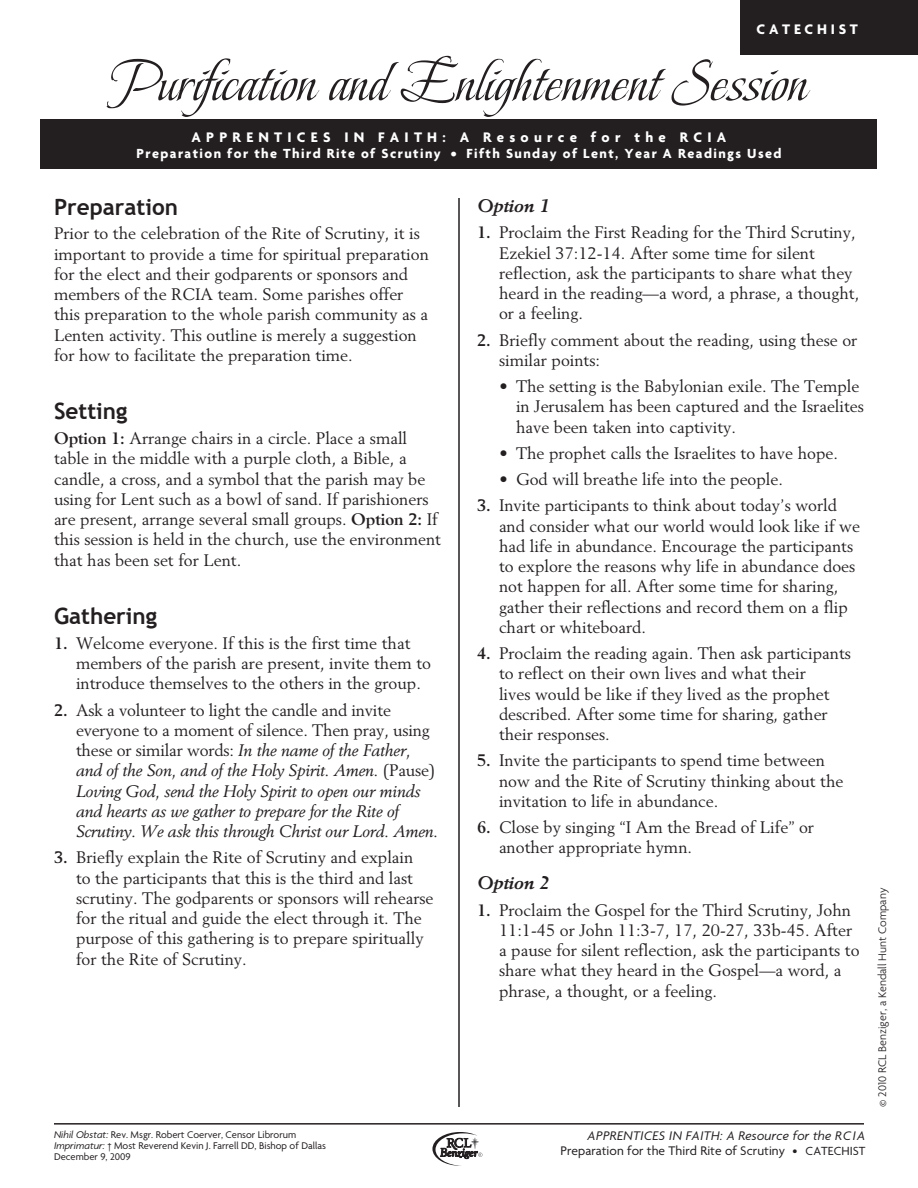
<style>
.page{position:relative;width:918px;height:1188px;background:#fff}
.page>*{position:absolute;margin:0;border:0;box-sizing:border-box;transform-origin:0 0}
.t1{font:60px "Beau Rivage";letter-spacing:.01em;color:#231f20}
.HeadA{font:700 22.5px "Trebuchet MS";color:#231f20}
.HeadB{font:italic 700 18px "Berling LT Std";color:#231f20}
.RCIA-Text{font:16.5px/20.2px "Berling LT Std";color:#231f20}
.RCIA-Text-2{font:italic 16.5px/20.2px "Berling LT Std";letter-spacing:-.01em;color:#231f20}
.t2{font:700 15px "Agenda";letter-spacing:.35em;color:#fff}
.t3{font:700 15px "Agenda";letter-spacing:.25em;color:#fff}
.t4{font:700 14.25px "Agenda";letter-spacing:.1em;color:#fff}
.t5{font:italic 13.5px/15px "Agenda";letter-spacing:.025em;color:#231f20;text-align:right}
.t6{font:300 12px "Agenda";color:#231f20}
.Bottom_rule{font:10.5px/11.2px "Agenda";color:#231f20}
.s1{font-weight:700}
.s2{font-weight:700;font-style:normal}
.s3{font-style:normal}
.s4{font-style:italic}
.s5{font-style:normal;font-size:12.75px}
</style>
<div class="page">
<hr style="left:54px;top:1123px;width:810px;height:2px;background:#231f20">
<svg style="left:432px;top:1132px;width:50px;height:34px"></svg>
<div style="left:740px;top:0;width:178px;height:54px;background:#231f20"></div>
<div style="left:40px;top:119px;width:838px;height:50px;background:#231f20"></div>
<hr style="left:458px;top:198px;width:2px;height:909px;background:#231f20">
<p class="t3" style="left:757px;top:21px;width:103px">CATECHIST</p>
<p class="t1" style="left:111px;top:33px;width:698px">Purification and Enlightenment Session</p>
<p class="t2" style="left:192px;top:129px;width:536px">APPRENTICES IN FAITH: A Resource for the RCIA</p>
<p class="t4" style="left:136px;top:146px;width:647px">Preparation for the Third Rite of Scrutiny • Fifth Sunday of Lent, Year A Readings Used</p>
<p class="HeadA" style="left:54px;top:193px;width:126px">Preparation</p>
<p class="RCIA-Text" style="left:54px;top:223px;width:376px">Prior to the celebration of the Rite of Scrutiny, it is important to provide a time for spiritual preparation for the elect and their godparents or sponsors and members of the RCIA team. Some parishes offer this preparation to the whole parish community as a Lenten activity. This outline is merely a suggestion for how to facilitate the preparation time.</p>
<p class="HeadA" style="left:54px;top:397px;width:75px">Setting</p>
<p class="RCIA-Text" style="left:54px;top:428px;width:388px"><span class="s1">Option 1:</span> Arrange chairs in a circle. Place a small table in the middle with a purple cloth, a Bible, a candle, a cross, and a symbol that the parish may be using for Lent such as a bowl of sand. If parishioners are present, arrange several small groups. <span class="s1">Option 2:</span> If this session is held in the church, use the environment that has been set for Lent.</p>
<p class="HeadB" style="left:477px;top:195px;width:74px">Option 1</p>
<p class="RCIA-Text" style="left:499px;top:222px;width:362px;text-indent:-22px"><span class="s1">1.</span> Proclaim the First Reading for the Third Scrutiny, Ezekiel 37:12-14. After some time for silent reflection, ask the participants to share what they heard in the reading—a word, a phrase, a thought, or a feeling.</p>
<p class="RCIA-Text" style="left:499px;top:330px;width:360px;text-indent:-22px"><span class="s1">2.</span> Briefly comment about the reading, using these or similar points:</p>
<p class="RCIA-Text" style="left:516px;top:376px;width:350px;text-indent:-16px">• The setting is the Babylonian exile. The Temple in Jerusalem has been captured and the Israelites have been taken into captivity.</p>
<p class="RCIA-Text" style="left:500px;top:443px;width:340px">• The prophet calls the Israelites to have hope.</p>
<p class="RCIA-Text" style="left:500px;top:469px;width:285px">• God will breathe life into the people.</p>
<p class="RCIA-Text" style="left:499px;top:495px;width:362px;text-indent:-22px"><span class="s1">3.</span> Invite participants to think about today’s world and consider what our world would look like if we had life in abundance. Encourage the participants to explore the reasons why life in abundance does not happen for all. After some time for sharing, gather their reflections and record them on a flip chart or whiteboard.</p>
<p class="RCIA-Text" style="left:499px;top:643px;width:354px;text-indent:-22px"><span class="s1">4.</span> Proclaim the reading again. Then ask participants to reflect on their own lives and what their<br>lives would be like if they lived as the prophet described. After some time for sharing, gather their responses.</p>
<p class="RCIA-Text" style="left:499px;top:750px;width:346px;text-indent:-22px"><span class="s1">5.</span> Invite the participants to spend time between now and the Rite of Scrutiny thinking about the invitation to life in abundance.</p>
<p class="RCIA-Text" style="left:499px;top:817px;width:316px;text-indent:-22px"><span class="s1">6.</span> Close by singing “I Am the Bread of Life” or another appropriate hymn.</p>
<p class="HeadB" style="left:477px;top:872px;width:74px">Option 2</p>
<p class="RCIA-Text" style="left:499px;top:900px;width:362px;text-indent:-22px"><span class="s1">1.</span> Proclaim the Gospel for the Third Scrutiny, John 11:1-45 or John 11:3-7, 17, 20-27, 33b-45. After a pause for silent reflection, ask the participants to share what they heard in the Gospel—a word, a phrase, a thought, or a feeling.</p>
<p class="HeadA" style="left:54px;top:602px;width:105px">Gathering</p>
<p class="RCIA-Text" style="left:76px;top:633px;width:356px;text-indent:-22px"><span class="s1">1.</span> Welcome everyone. If this is the first time that members of the parish are present, invite them to introduce themselves to the others in the group.</p>
<p class="RCIA-Text-2" style="left:76px;top:700px;width:364px;text-indent:-22px"><span class="s2">2.</span> <span class="s3">Ask a volunteer to light the candle and invite everyone to a moment of silence. Then pray, using these or similar words:</span> In the name of the Father, and of the Son, and of the Holy Spirit. Amen. <span class="s3">(Pause)<br></span>Loving God, send the Holy Spirit to open our minds and hearts as we gather to prepare for the Rite of Scrutiny. We ask this through Christ our Lord. Amen.</p>
<p class="RCIA-Text" style="left:76px;top:847px;width:359px;text-indent:-22px"><span class="s1">3.</span> Briefly explain the Rite of Scrutiny and explain<br>to the participants that this is the third and last scrutiny. The godparents or sponsors will rehearse for the ritual and guide the elect through it. The purpose of this gathering is to prepare spiritually for the Rite of Scrutiny.</p>
<p class="Bottom_rule" style="left:54px;top:1129px;width:273px"><span class="s4">Nihil Obstat:</span> Rev. Msgr. Robert Coerver, Censor Librorum<br><span class="s4">Imprimatur:</span> † Most Reverend Kevin J. Farrell DD, Bishop of Dallas<br>December 9, 2009</p>
<p class="t5" style="left:560px;top:1128px;width:307px">APPRENTICES IN FAITH: A Resource for the RCIA<br><span class="s3">Preparation for the Third Rite of Scrutiny •</span> <span class="s5">CATECHIST</span></p>
<p class="t6" style="left:876px;top:1107px;width:221px;rotate:-90deg">© 2010 RCL Benziger, a Kendall Hunt Company</p>
</div>
